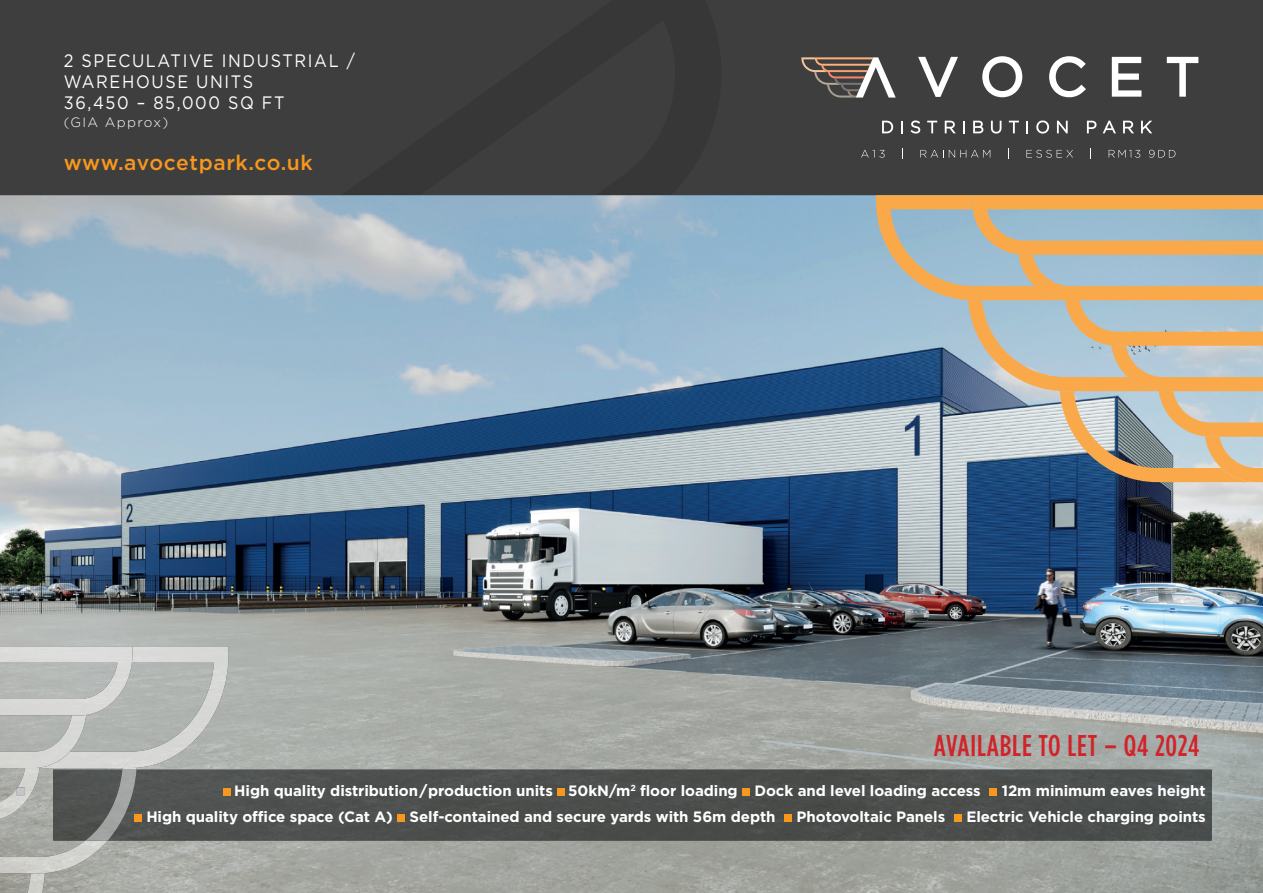
<style>
.page{position:relative;width:1263px;height:893px;background:#3e3e3f}
.page>*{position:absolute;margin:0;border:0;box-sizing:border-box;transform-origin:0 0}
.t1{font:500 30px "Gotham Condensed";letter-spacing:.03em;color:#d1232a}
.t2{font:500 21px "Gotham";letter-spacing:.03em;color:#f7971d}
.t3{font:18px/21px "Gotham";letter-spacing:.1em;color:#fff;scale:.9 1}
.t4{font:700 15px "Gotham";letter-spacing:-.005em;color:#fff}
.t5{font:300 13.5px "Gotham";letter-spacing:.1em;color:#fff}
</style>
<div class="page">
<img style="left:0;top:195px;width:1263px;height:698px">
<svg style="left:918px;top:57px;width:40px;height:40px"></svg>
<svg style="left:982px;top:56px;width:40px;height:41px"></svg>
<svg style="left:1049px;top:56px;width:37px;height:41px"></svg>
<svg style="left:1112px;top:57px;width:29px;height:40px"></svg>
<svg style="left:1167px;top:57px;width:31px;height:40px"></svg>
<svg style="left:801px;top:57px;width:95px;height:41px"></svg>
<svg style="left:882px;top:121px;width:11px;height:12px"></svg>
<svg style="left:901px;top:121px;width:2px;height:12px"></svg>
<svg style="left:910px;top:120px;width:10px;height:14px"></svg>
<svg style="left:927px;top:121px;width:10px;height:12px"></svg>
<svg style="left:945px;top:121px;width:11px;height:12px"></svg>
<svg style="left:963px;top:121px;width:2px;height:12px"></svg>
<svg style="left:973px;top:121px;width:10px;height:12px"></svg>
<svg style="left:991px;top:121px;width:10px;height:13px"></svg>
<svg style="left:1009px;top:121px;width:10px;height:12px"></svg>
<svg style="left:1026px;top:121px;width:2px;height:12px"></svg>
<svg style="left:1036px;top:120px;width:13px;height:14px"></svg>
<svg style="left:1057px;top:121px;width:11px;height:12px"></svg>
<svg style="left:1087px;top:121px;width:9px;height:12px"></svg>
<svg style="left:1103px;top:121px;width:13px;height:12px"></svg>
<svg style="left:1123px;top:121px;width:11px;height:12px"></svg>
<svg style="left:1141px;top:121px;width:11px;height:12px"></svg>
<svg style="left:861px;top:150px;width:24px;height:8px"></svg>
<svg style="left:920px;top:150px;width:70px;height:8px"></svg>
<svg style="left:1026px;top:150px;width:47px;height:8px"></svg>
<svg style="left:1109px;top:150px;width:31px;height:8px"></svg>
<svg style="left:1149px;top:150px;width:26px;height:8px"></svg>
<svg style="left:876px;top:195px;width:387px;height:287px;background:#b3b1a6"></svg>
<div style="left:53px;top:770px;width:1159px;height:70px;background:#4b4e4c"></div>
<div style="left:223px;top:787px;width:8px;height:8px;background:#f7971d"></div>
<div style="left:557px;top:787px;width:8px;height:8px;background:#f7971d"></div>
<div style="left:742px;top:787px;width:8px;height:8px;background:#f7971d"></div>
<div style="left:989px;top:787px;width:8px;height:8px;background:#f7971d"></div>
<div style="left:134px;top:814px;width:8px;height:8px;background:#f7971d"></div>
<div style="left:397px;top:814px;width:8px;height:8px;background:#f7971d"></div>
<div style="left:784px;top:814px;width:8px;height:8px;background:#f7971d"></div>
<div style="left:954px;top:814px;width:8px;height:8px;background:#f7971d"></div>
<img style="left:0;top:646px;width:34px;height:69px">
<img style="left:0;top:715px;width:34px;height:53px">
<img style="left:0;top:768px;width:39px;height:51px">
<svg style="left:17px;top:788px;width:8px;height:7px"></svg>
<img style="left:34px;top:646px;width:194px;height:122px">
<svg style="left:122px;top:768px;width:15px;height:2px"></svg>
<img style="left:0;top:840px;width:108px;height:33px">
<img style="left:85px;top:770px;width:51px;height:70px">
<img style="left:27px;top:873px;width:18px;height:20px">
<p class="t3" style="left:64px;top:50px;width:325px">2 SPECULATIVE INDUSTRIAL /<br>WAREHOUSE UNITS<br>36,450 – 85,000 SQ FT</p>
<p class="t5" style="left:64px;top:115px;width:106px">(GIA Approx)</p>
<h2 class="t2" style="left:64px;top:149px;width:251px">www.avocetpark.co.uk</h2>
<h1 class="t1" style="left:934px;top:729px;width:267px">AVAILABLE TO LET – Q4 2024</h1>
<p class="t4" style="left:234px;top:781px;width:748px">High quality distribution/production units 50kN/m<sup>2</sup> floor loading Dock and level loading access</p>
<p class="t4" style="left:1002px;top:781px;width:206px">12m minimum eaves height</p>
<p class="t4" style="left:146px;top:808px;width:631px">High quality office space (Cat A) Self-contained and secure yards with 56m depth</p>
<p class="t4" style="left:797px;top:808px;width:150px">Photovoltaic Panels</p>
<p class="t4" style="left:966px;top:808px;width:241px">Electric Vehicle charging points</p>
</div>
